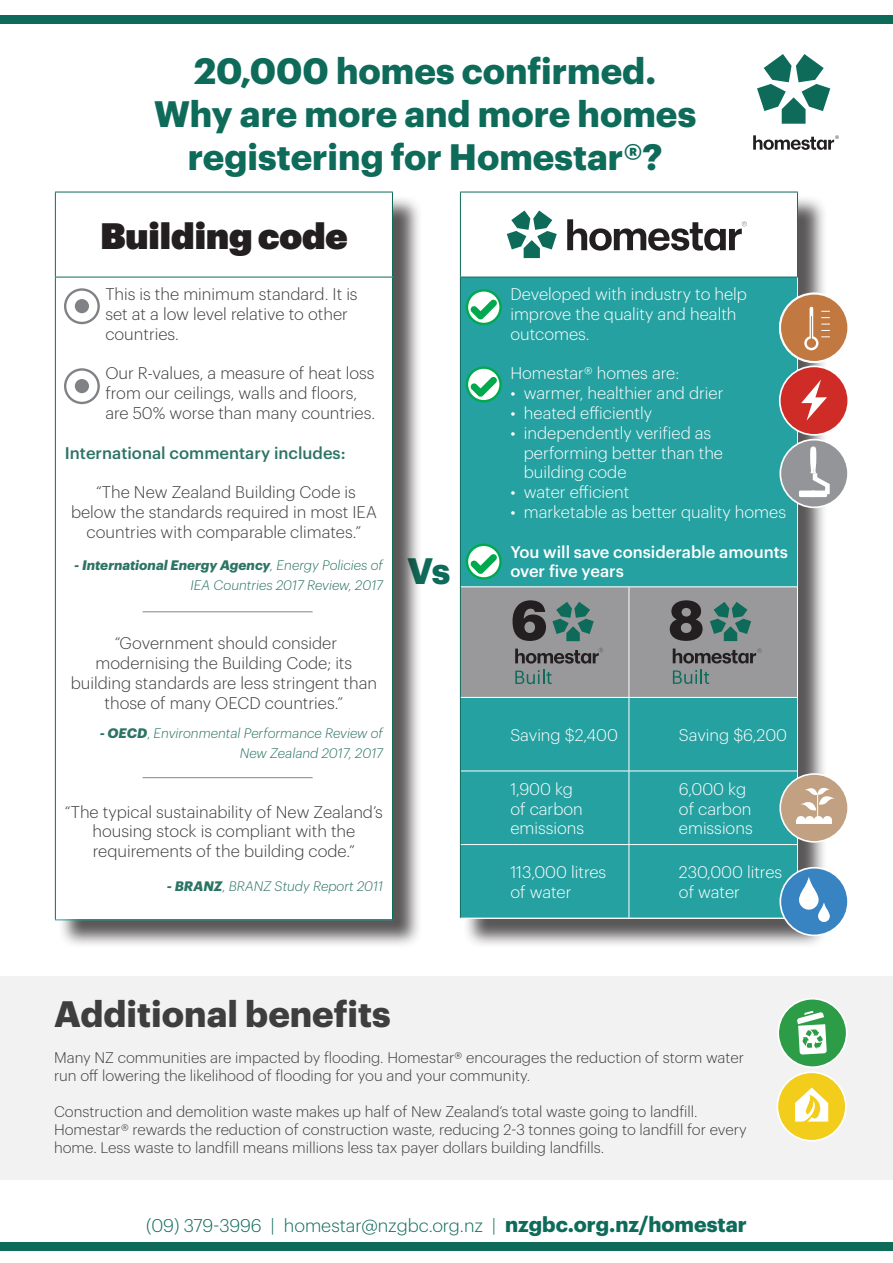
<style>
.page{position:relative;width:893px;height:1263px;background:#fff}
.page>*{position:absolute;margin:0;border:0;box-sizing:border-box;transform-origin:0 0}
.t1{font:700 36px/43.2px "Graphik";color:#0e6b5a;text-align:center}
.t2{font:700 36px "Graphik";color:#3e3e3f}
.t3{font:36px "Graphik Super";color:#231f20}
.t4{font:300 18px "Graphik";color:#0e6b5a}
.t5{font:300 16.5px/19.8px "Graphik";color:#3e3e3f;text-align:center}
.t6{font:300 16.5px/19.8px "Graphik";color:#fff}
.t7{font:500 16.5px/19.8px "Graphik";color:#fff}
.t8{font:500 16.5px "Graphik";color:#2c7465}
.t9{font:300 15px/18px "Graphik";color:#3e3e3f}
.t10{font:italic 300 13.5px/19.8px "Graphik";color:#2c7465;text-align:right}
.s1{font-weight:700}
.s2{font-style:normal}
.s3{font-weight:700;font-size:21px}
</style>
<div class="page">
<div style="left:0;top:976px;width:893px;height:204px;background:#f2f2f3"></div>
<div style="left:462px;top:195px;width:365px;height:753px;background:#231f20;opacity:.75"></div>
<div style="left:460px;top:192px;width:337px;height:85px;background:#fff"></div>
<div style="left:461px;top:278px;width:336px;height:640px;background:#26a1a1"></div>
<hr style="left:797px;top:277px;width:1px;height:309px;background:#fff">
<hr style="left:461px;top:586px;width:168px;height:1px;background:#fff">
<hr style="left:629px;top:586px;width:169px;height:1px;background:#fff">
<hr style="left:797px;top:587px;width:1px;height:110px;background:#fff">
<hr style="left:461px;top:697px;width:168px;height:1px;background:#fff">
<hr style="left:629px;top:697px;width:169px;height:1px;background:#fff">
<hr style="left:629px;top:698px;width:1px;height:73px;background:#fff">
<hr style="left:797px;top:698px;width:1px;height:73px;background:#fff">
<hr style="left:461px;top:771px;width:168px;height:1px;background:#fff">
<hr style="left:629px;top:771px;width:169px;height:1px;background:#fff">
<hr style="left:629px;top:771px;width:1px;height:73px;background:#fff">
<hr style="left:797px;top:771px;width:1px;height:73px;background:#fff">
<hr style="left:461px;top:844px;width:168px;height:1px;background:#fff">
<hr style="left:629px;top:844px;width:169px;height:1px;background:#fff">
<hr style="left:629px;top:845px;width:1px;height:73px;background:#fff">
<hr style="left:797px;top:845px;width:1px;height:73px;background:#fff">
<hr style="left:460px;top:918px;width:169px;height:1px;background:#fff">
<hr style="left:629px;top:918px;width:169px;height:1px;background:#fff">
<hr style="left:460px;top:192px;width:1px;height:85px;background:#0e6b5a">
<hr style="left:460px;top:192px;width:169px;height:1px;background:#0e6b5a">
<hr style="left:629px;top:192px;width:169px;height:1px;background:#0e6b5a">
<hr style="left:797px;top:192px;width:1px;height:85px;background:#0e6b5a">
<hr style="left:460px;top:277px;width:169px;height:1px;background:#0e6b5a">
<hr style="left:629px;top:277px;width:169px;height:1px;background:#0e6b5a">
<hr style="left:460px;top:277px;width:1px;height:310px;background:#0e6b5a">
<hr style="left:460px;top:697px;width:1px;height:74px;background:#0e6b5a">
<hr style="left:460px;top:771px;width:1px;height:73px;background:#0e6b5a">
<hr style="left:460px;top:844px;width:1px;height:74px;background:#0e6b5a">
<svg style="left:466px;top:289px;width:36px;height:36px"></svg>
<svg style="left:466px;top:366px;width:36px;height:36px"></svg>
<svg style="left:466px;top:544px;width:36px;height:36px"></svg>
<svg style="left:460px;top:587px;width:337px;height:110px;background:#888d8e"></svg>
<svg style="left:507px;top:210px;width:50px;height:48px"></svg>
<svg style="left:567px;top:219px;width:180px;height:32px"></svg>
<div style="left:0;top:1242px;width:893px;height:9px;background:#0e6b5a"></div>
<div style="left:57px;top:195px;width:365px;height:753px;background:#231f20;opacity:.75"></div>
<div style="left:54px;top:192px;width:339px;height:726px;background:#fff"></div>
<hr style="left:55px;top:919px;width:338px;height:1px;background:#26a1a1">
<hr style="left:55px;top:192px;width:1px;height:85px;background:#0e6b5a">
<hr style="left:55px;top:192px;width:338px;height:1px;background:#0e6b5a">
<hr style="left:55px;top:277px;width:338px;height:1px;background:#0e6b5a">
<hr style="left:392px;top:192px;width:1px;height:85px;background:#0e6b5a">
<hr style="left:55px;top:277px;width:1px;height:642px;background:#0e6b5a">
<hr style="left:392px;top:277px;width:1px;height:642px;background:#0e6b5a">
<svg style="left:64px;top:288px;width:36px;height:36px"></svg>
<div style="left:75px;top:299px;width:14px;height:14px;background:#808285;border-radius:50%"></div>
<svg style="left:64px;top:368px;width:36px;height:36px"></svg>
<div style="left:75px;top:379px;width:14px;height:14px;background:#808285;border-radius:50%"></div>
<hr style="left:143px;top:611px;width:170px;height:1px;background:#99999b">
<hr style="left:143px;top:777px;width:170px;height:1px;background:#99999b">
<svg style="left:779px;top:867px;width:70px;height:69px"></svg>
<div style="left:781px;top:868px;width:66px;height:66px;background:#3883c2;border-radius:50%"></div>
<svg style="left:799px;top:877px;width:31px;height:45px"></svg>
<svg style="left:779px;top:773px;width:70px;height:70px"></svg>
<div style="left:781px;top:775px;width:66px;height:66px;background:#c1a182;border-radius:50%"></div>
<div style="left:796px;top:816px;width:9px;height:7px;background:#fff;border-radius:50%"></div>
<hr style="left:796px;top:820px;width:36px;height:3px;background:#fff">
<svg style="left:801px;top:787px;width:34px;height:33px"></svg>
<svg style="left:779px;top:439px;width:70px;height:69px"></svg>
<div style="left:781px;top:440px;width:66px;height:66px;background:#939598;border-radius:50%"></div>
<svg style="left:799px;top:446px;width:31px;height:51px"></svg>
<svg style="left:779px;top:293px;width:70px;height:70px"></svg>
<div style="left:779px;top:293px;width:70px;height:70px;border:1px solid #fff;border-radius:50%"></div>
<div style="left:781px;top:295px;width:66px;height:66px;background:#c17941;border-radius:50%"></div>
<svg style="left:804px;top:336px;width:14px;height:14px"></svg>
<hr style="left:810px;top:308px;width:3px;height:35px;background:#fff">
<svg style="left:821px;top:324px;width:9px;height:13px"></svg>
<svg style="left:821px;top:311px;width:9px;height:7px"></svg>
<svg style="left:811px;top:316px;width:1px;height:22px"></svg>
<div style="left:807px;top:338px;width:9px;height:10px;background:#c17941;border-radius:50%"></div>
<svg style="left:779px;top:365px;width:70px;height:71px"></svg>
<div style="left:781px;top:367px;width:66px;height:67px;background:#cf2c28;border-radius:50%"></div>
<svg style="left:801px;top:379px;width:26px;height:42px"></svg>
<svg style="left:753px;top:135px;width:86px;height:15px"></svg>
<svg style="left:757px;top:54px;width:73px;height:70px"></svg>
<svg style="left:776px;top:1071px;width:71px;height:70px"></svg>
<div style="left:778px;top:1073px;width:67px;height:67px;background:#f2cd1b;border-radius:50%"></div>
<svg style="left:795px;top:1087px;width:33px;height:35px"></svg>
<svg style="left:778px;top:998px;width:69px;height:69px"></svg>
<div style="left:0;top:15px;width:893px;height:9px;background:#0e6b5a"></div>
<h1 class="t1" style="left:154px;top:46px;width:544px">20,000 homes confirmed.<br>Why are more and more homes registering for Homestar®?</h1>
<h1 class="t3" style="left:100px;top:208px;width:249px">Building code</h1>
<p class="t5" style="left:105px;top:283px;width:254px;text-align:left">This is the minimum standard. It is set at a low level relative to other countries.</p>
<p class="t5" style="left:105px;top:362px;width:271px;text-align:left">Our R-values, a measure of heat loss from our ceilings, walls and floors, are 50% worse than many countries.</p>
<p class="t8" style="left:65px;top:440px;width:282px">International commentary includes:</p>
<p class="t5" style="left:71px;top:481px;width:307px">“The New Zealand Building Code is below the standards required in most IEA countries with comparable climates.”</p>
<p class="t10" style="left:74px;top:554px;width:310px"><span class="s1">- International Energy Agency</span>, Energy Policies of<br>IEA Countries 2017 Review, 2017</p>
<p class="t5" style="left:71px;top:632px;width:308px">“Government should consider modernising the Building Code; its building standards are less stringent than those of many OECD countries.”</p>
<p class="t10" style="left:100px;top:723px;width:285px"><span class="s1">- OECD</span><span class="s2">,</span> Environmental Performance Review of<br>New Zealand 2017, 2017</p>
<p class="t5" style="left:65px;top:800px;width:320px">“The typical sustainability of New Zealand’s housing stock is compliant with the requirements of the building code.”</p>
<p class="t10" style="left:167px;top:875px;width:217px"><span class="s1">- BRANZ</span><span class="s2">,</span> BRANZ Study Report 2011</p>
<h1 class="t1" style="left:407px;top:546px;width:45px">Vs</h1>
<p class="t6" style="left:510px;top:283px;width:238px">Developed with industry to help improve the quality and health outcomes.</p>
<p class="t6" style="left:510px;top:362px;width:170px">Homestar® homes are:</p>
<p class="t6" style="left:510px;top:382px;width:215px">• warmer, healthier and drier</p>
<p class="t6" style="left:510px;top:402px;width:143px">• heated efficiently</p>
<p class="t6" style="left:524px;top:422px;width:201px;text-indent:-13px">• independently verified as performing better than the building code</p>
<p class="t6" style="left:510px;top:481px;width:121px">• water efficient</p>
<p class="t6" style="left:510px;top:501px;width:277px">• marketable as better quality homes</p>
<p class="t7" style="left:510px;top:540px;width:279px">You will save considerable amounts over five years</p>
<p class="t6" style="left:510px;top:724px;width:109px">Saving $2,400</p>
<p class="t6" style="left:679px;top:724px;width:110px">Saving $6,200</p>
<p class="t6" style="left:510px;top:777px;width:75px">1,900 kg of carbon emissions</p>
<p class="t6" style="left:679px;top:777px;width:75px">6,000 kg of carbon emissions</p>
<p class="t6" style="left:510px;top:861px;width:97px">113,000 litres of water</p>
<p class="t6" style="left:679px;top:861px;width:105px">230,000 litres of water</p>
<h1 class="t2" style="left:54px;top:986px;width:338px">Additional benefits</h1>
<p class="t9" style="left:54px;top:1047px;width:691px">Many NZ communities are impacted by flooding. Homestar® encourages the reduction of storm water run off lowering the likelihood of flooding for you and your community.</p>
<p class="t9" style="left:54px;top:1101px;width:694px">Construction and demolition waste makes up half of New Zealand’s total waste going to landfill.<br>Homestar® rewards the reduction of construction waste, reducing 2-3 tonnes going to landfill for every home. Less waste to landfill means millions less tax payer dollars building landfills.</p>
<p class="t4" style="left:146px;top:1212px;width:602px">(09) 379-3996 | homestar@nzgbc.org.nz | <span class="s3">nzgbc.org.nz/homestar</span></p>
</div>
